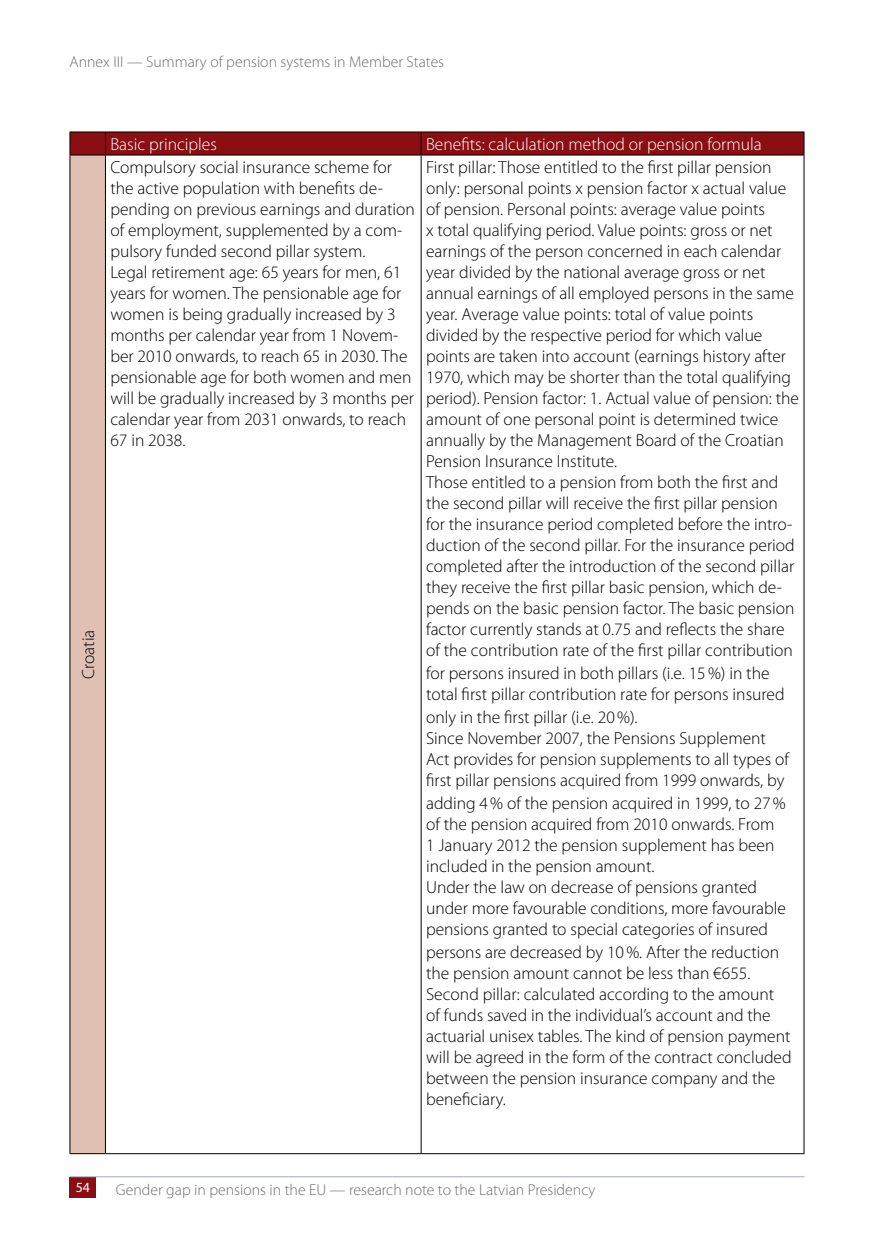
<style>
.page{position:relative;width:874px;height:1241px;background:#fff}
.page>*{position:absolute;margin:0;border:0;box-sizing:border-box;transform-origin:0 0}
.t1{font:300 17.5px/21px "Myriad Pro";color:#000}
.t2{font:300 17.5px "Myriad Pro";color:#fff}
.t3{font:300 15.75px "Myriad Pro";color:#6d6e71}
.t4{font:14px "Myriad Pro";color:#fff}
</style>
<div class="page">
<div style="left:69px;top:1176px;width:27px;height:21px;background:#8b0f12"></div>
<hr style="left:69px;top:1176px;width:735px;height:1px;background:#9fadce">
<div style="left:70px;top:155px;width:35px;height:998px;background:#e0c0b3"></div>
<hr style="left:69px;top:131px;width:36px;height:1px;background:#000">
<hr style="left:105px;top:131px;width:316px;height:1px;background:#000">
<hr style="left:421px;top:131px;width:383px;height:1px;background:#000">
<hr style="left:69px;top:155px;width:36px;height:1px;background:#000">
<hr style="left:105px;top:155px;width:316px;height:1px;background:#000">
<hr style="left:421px;top:155px;width:383px;height:1px;background:#000">
<hr style="left:105px;top:1152px;width:316px;height:1px;background:#000">
<hr style="left:421px;top:1152px;width:383px;height:1px;background:#000">
<svg style="left:69px;top:132px;width:735px;height:23px;background:#840e11"></svg>
<hr style="left:420px;top:155px;width:1px;height:997px;background:#000">
<hr style="left:803px;top:155px;width:1px;height:997px;background:#000">
<hr style="left:69px;top:155px;width:1px;height:997px;background:#000">
<hr style="left:105px;top:155px;width:1px;height:997px;background:#000">
<hr style="left:69px;top:1152px;width:36px;height:1px;background:#000">
<p class="t3" style="left:69px;top:53px;width:376px">Annex III — Summary of pension systems in Member States</p>
<p class="t1" style="left:78px;top:679px;width:51px;rotate:-90deg">Croatia</p>
<p class="t2" style="left:110px;top:135px;width:108px">Basic principles</p>
<p class="t2" style="left:426px;top:135px;width:337px">Benefits: calculation method or pension formula</p>
<p class="t1" style="left:110px;top:157px;width:306px">Compulsory social insurance scheme for the active population with benefits de&shy;pending on previous earnings and duration of employment, supplemented by a com&shy;pulsory funded second pillar system.<br>Legal retirement age: 65 years for men, 61 years for women. The pensionable age for women is being gradually increased by 3 months per calendar year from 1 Novem&shy;ber 2010 onwards, to reach 65 in 2030. The pensionable age for both women and men will be gradually increased by 3 months per calendar year from 2031 onwards, to reach 67 in 2038.</p>
<p class="t1" style="left:426px;top:157px;width:374px">First pillar: Those entitled to the first pillar pension only: personal points x pension factor x actual value of pension. Personal points: average value points<br>x total qualifying period. Value points: gross or net earnings of the person concerned in each calendar year divided by the national average gross or net annual earnings of all employed persons in the same year. Average value points: total of value points divided by the respective period for which value points are taken into account (earnings history after 1970, which may be shorter than the total qualifying period). Pension factor: 1. Actual value of pension: the amount of one personal point is determined twice annually by the Management Board of the Croatian Pension Insurance Institute.<br>Those entitled to a pension from both the first and the second pillar will receive the first pillar pension for the insurance period completed before the intro&shy;duction of the second pillar. For the insurance period completed after the introduction of the second pillar they receive the first pillar basic pension, which de&shy;pends on the basic pension factor. The basic pension factor currently stands at 0.75 and reflects the share of the contribution rate of the first pillar contribution</p>
<p class="t1" style="left:426px;top:663px;width:360px">for persons insured in both pillars (i.e. 15%) in the total first pillar contribution rate for persons insured</p>
<p class="t1" style="left:426px;top:706px;width:364px">only in the first pillar (i.e. 20%).<br>Since November 2007, the Pensions Supplement Act provides for pension supplements to all types of first pillar pensions acquired from 1999 onwards, by</p>
<p class="t1" style="left:426px;top:792px;width:361px">adding 4% of the pension acquired in 1999, to 27% of the pension acquired from 2010 onwards. From 1 January 2012 the pension supplement has been included in the pension amount.<br>Under the law on decrease of pensions granted under more favourable conditions, more favourable pensions granted to special categories of insured</p>
<p class="t1" style="left:426px;top:941px;width:367px">persons are decreased by 10%. After the reduction the pension amount cannot be less than €655.<br>Second pillar: calculated according to the amount of funds saved in the individual’s account and the actuarial unisex tables. The kind of pension payment will be agreed in the form of the contract concluded between the pension insurance company and the beneficiary.</p>
<p class="t4" style="left:76px;top:1178px;width:16px">54</p>
<p class="t3" style="left:116px;top:1180px;width:481px">Gender gap in pensions in the EU — research note to the Latvian Presidency</p>
</div>
